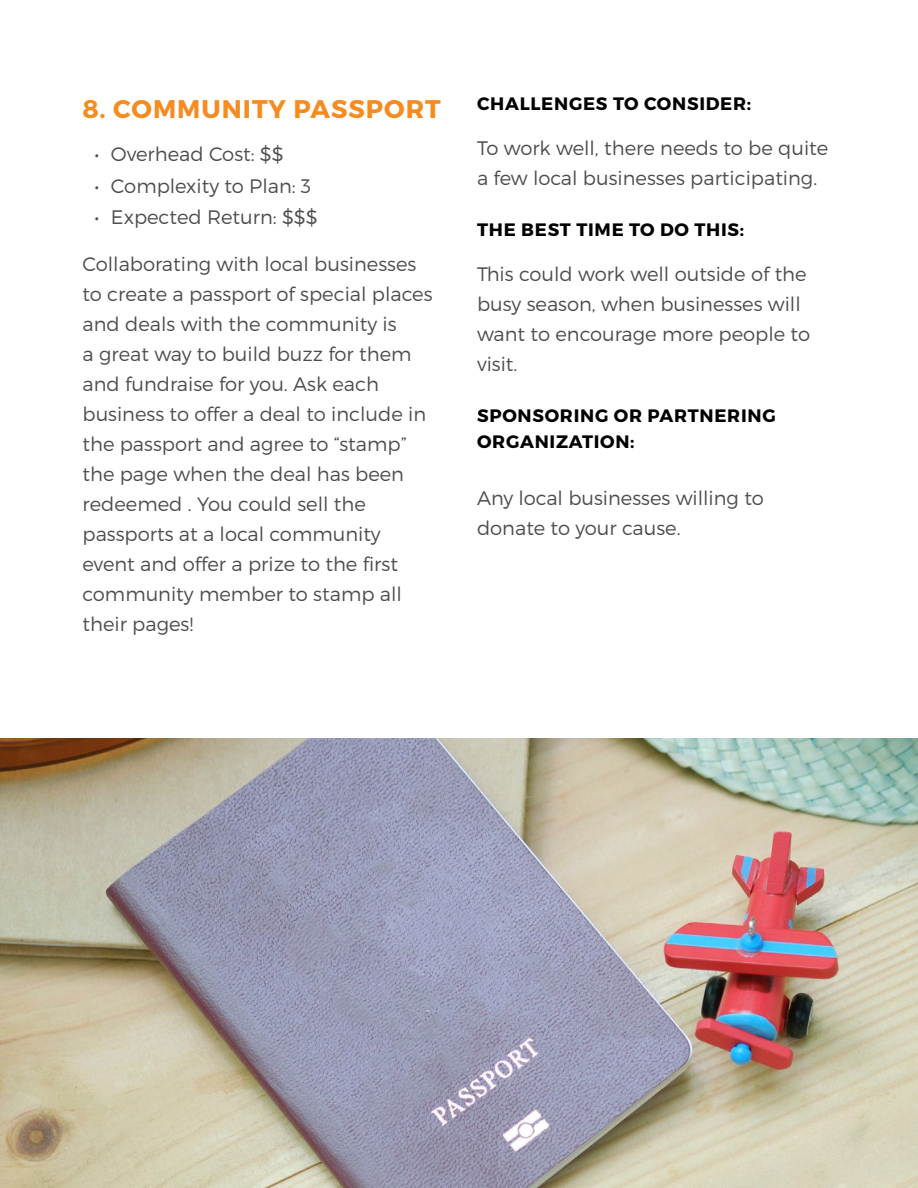
<style>
.page{position:relative;width:918px;height:1188px;background:#fff}
.page>*{position:absolute;margin:0;border:0;box-sizing:border-box;transform-origin:0 0}
.t1{font:700 25.5px "Montserrat";letter-spacing:.04em;color:#f68b1f}
.t2{font:300 19.5px/30px "Montserrat";color:#4d4d4f}
.t3{font:700 18px/25.5px "Montserrat";letter-spacing:.04em;color:#000}
</style>
<div class="page">
<img style="left:0;top:738px;width:918px;height:450px">
<h1 class="t1" style="left:82px;top:93px;width:360px">8. COMMUNITY PASSPORT</h1>
<p class="t2" style="left:94px;top:139px;width:191px">• Overhead Cost: $$</p>
<p class="t2" style="left:94px;top:170px;width:218px">• Complexity to Plan: 3</p>
<p class="t2" style="left:94px;top:202px;width:225px">• Expected Return: $$$</p>
<p class="t2" style="left:82px;top:248px;width:352px">Collaborating with local businesses to create a passport of special places and deals with the community is<br>a great way to build buzz for them and fundraise for you. Ask each business to offer a deal to include in the passport and agree to “stamp” the page when the deal has been redeemed . You could sell the passports at a local community event and offer a prize to the first community member to stamp all their pages!</p>
<p class="t3" style="left:477px;top:92px;width:276px">CHALLENGES TO CONSIDER:</p>
<p class="t2" style="left:477px;top:133px;width:353px">To work well, there needs to be quite a few local businesses participating.</p>
<p class="t3" style="left:477px;top:218px;width:268px">THE BEST TIME TO DO THIS:</p>
<p class="t2" style="left:477px;top:259px;width:335px">This could work well outside of the busy season, when businesses will want to encourage more people to visit.</p>
<p class="t3" style="left:477px;top:404px;width:300px">SPONSORING OR PARTNERING<br>ORGANIZATION:</p>
<p class="t2" style="left:477px;top:483px;width:288px">Any local businesses willing to donate to your cause.</p>
</div>
